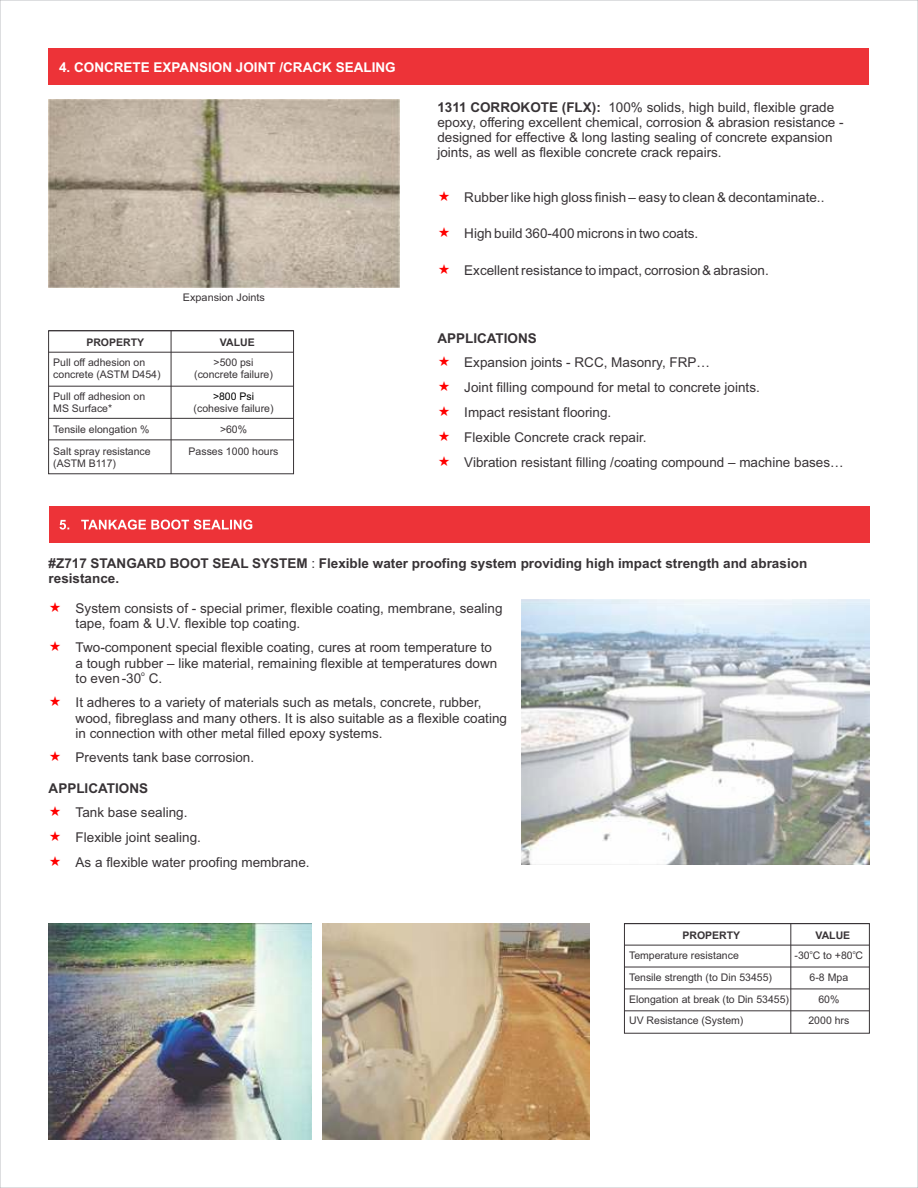
<style>
.page{position:relative;width:918px;height:1188px;background:#fff}
.page>*{position:absolute;margin:0;border:0;box-sizing:border-box;transform-origin:0 0}
.t1{font:13.5px/24.9px "Arial";color:#383336}
.t2{font:700 13.5px/15.1px "Arial";color:#383336}
.t3{font:700 13.5px "Arial";color:#fff}
.t4{font:10.5px "Arial";color:#383336}
.t5{font:700 10.5px "Arial";color:#383336}
.t6{font:10.5px "Arial";color:#000}
.t7{font:6.75px "Arial";color:#383336}
.t8{font:5.25px "Arial";color:#383336}
.s1{font-weight:700}
.s2{font-weight:400}
</style>
<div class="page">
<div style="left:49px;top:506px;width:820px;height:37px;background:#ed3338"></div>
<div style="left:49px;top:49px;width:820px;height:36px;background:#ed3338"></div>
<svg style="left:60px;top:520px;width:192px;height:10px"></svg>
<img style="left:49px;top:99px;width:351px;height:189px">
<div style="left:48px;top:331px;width:246px;height:143px;border:1px solid #383336"></div>
<hr style="left:171px;top:330px;width:1px;height:144px;background:#383336">
<svg style="left:48px;top:330px;width:246px;height:1px"></svg>
<svg style="left:48px;top:352px;width:246px;height:1px"></svg>
<svg style="left:48px;top:386px;width:246px;height:1px"></svg>
<svg style="left:48px;top:418px;width:246px;height:1px"></svg>
<svg style="left:48px;top:439px;width:246px;height:1px"></svg>
<div style="left:624px;top:923px;width:246px;height:110px;border:1px solid #383336"></div>
<hr style="left:791px;top:923px;width:1px;height:110px;background:#383336">
<svg style="left:624px;top:923px;width:246px;height:1px"></svg>
<svg style="left:624px;top:945px;width:246px;height:1px"></svg>
<svg style="left:624px;top:967px;width:246px;height:1px"></svg>
<svg style="left:624px;top:988px;width:246px;height:1px"></svg>
<svg style="left:624px;top:1010px;width:246px;height:1px"></svg>
<img style="left:49px;top:923px;width:262px;height:216px">
<img style="left:522px;top:599px;width:347px;height:266px">
<img style="left:322px;top:923px;width:267px;height:216px">
<p class="t3" style="left:59px;top:62px;width:338px">4. CONCRETE EXPANSION JOINT /CRACK SEALING</p>
<p class="t4" style="left:183px;top:293px;width:84px">Expansion Joints</p>
<p class="t5" style="left:86px;top:338px;width:59px">PROPERTY</p>
<p class="t5" style="left:220px;top:338px;width:36px">VALUE</p>
<p class="t4" style="left:53px;top:359px;width:94px">Pull off adhesion on</p>
<p class="t4" style="left:214px;top:359px;width:41px">&gt;500 psi</p>
<p class="t4" style="left:53px;top:371px;width:109px">concrete (ASTM D454)</p>
<p class="t4" style="left:194px;top:371px;width:80px">(concrete failure)</p>
<p class="t4" style="left:53px;top:392px;width:94px">Pull off adhesion on</p>
<p class="t6" style="left:213px;top:392px;width:43px">&gt;800 Psi</p>
<p class="t4" style="left:53px;top:404px;width:60px">MS Surface*</p>
<p class="t4" style="left:194px;top:404px;width:81px">(cohesive failure)</p>
<p class="t4" style="left:53px;top:426px;width:98px">Tensile elongation %</p>
<p class="t4" style="left:220px;top:426px;width:29px">&gt;60%</p>
<p class="t4" style="left:53px;top:447px;width:99px">Salt spray resistance</p>
<p class="t4" style="left:189px;top:447px;width:91px">Passes 1000 hours</p>
<p class="t4" style="left:53px;top:459px;width:64px">(ASTM B117)</p>
<p class="t1" style="left:437px;top:101px;width:408px;line-height:15.1px"><span class="s1">1311 CORROKOTE (FLX):</span> 100% solids, high build, flexible grade epoxy, offering excellent chemical, corrosion &amp; abrasion resistance - designed for effective &amp; long lasting sealing of concrete expansion joints, as well as flexible concrete crack repairs.</p>
<p class="t1" style="left:464px;top:186px;width:362px">Rubber like high gloss finish – easy to clean &amp; decontaminate..</p>
<p class="t1" style="left:464px;top:222px;width:236px">High build 360-400 microns in two coats.</p>
<p class="t1" style="left:464px;top:259px;width:306px">Excellent resistance to impact, corrosion &amp; abrasion.</p>
<p class="t2" style="left:437px;top:332px;width:101px">APPLICATIONS</p>
<p class="t1" style="left:464px;top:351px;width:381px">Expansion joints - RCC, Masonry, FRP…<br>Joint filling compound for metal to concrete joints.<br>Impact resistant flooring.<br>Flexible Concrete crack repair.<br>Vibration resistant filling /coating compound – machine bases…</p>
<p class="t2" style="left:49px;top:557px;width:760px">#Z717 STANGARD BOOT SEAL SYSTEM <span class="s2">:</span> Flexible water proofing system providing high impact strength and abrasion resistance.</p>
<p class="t1" style="left:76px;top:601px;width:428px;line-height:15.5px">System consists of - special primer, flexible coating, membrane, sealing tape, foam &amp; U.V. flexible top coating.</p>
<p class="t1" style="left:76px;top:641px;width:423px;line-height:15.5px">Two-component special flexible coating, cures at room temperature to a tough rubber – like material, remaining flexible at temperatures down</p>
<p class="t7" style="left:141px;top:671px;width:5px">o</p>
<p class="t1" style="left:76px;top:667px;width:407px;line-height:24.5px">to even -30 C.<br>It adheres to a variety of materials such as metals, concrete, rubber,</p>
<p class="t1" style="left:76px;top:712px;width:433px;line-height:15.1px">wood, fibreglass and many others. It is also suitable as a flexible coating in connection with other metal filled epoxy systems.</p>
<p class="t1" style="left:76px;top:747px;width:180px">Prevents tank base corrosion.</p>
<p class="t2" style="left:49px;top:782px;width:101px">APPLICATIONS</p>
<p class="t1" style="left:76px;top:801px;width:236px">Tank base sealing.<br>Flexible joint sealing.<br>As a flexible water proofing membrane.</p>
<p class="t5" style="left:683px;top:931px;width:59px">PROPERTY</p>
<p class="t5" style="left:816px;top:931px;width:36px">VALUE</p>
<p class="t8" style="left:810px;top:950px;width:4px">o</p>
<p class="t8" style="left:853px;top:950px;width:4px">o</p>
<p class="t4" style="left:629px;top:952px;width:111px">Temperature resistance</p>
<p class="t4" style="left:795px;top:952px;width:70px">-30 C to +80 C</p>
<p class="t4" style="left:629px;top:973px;width:144px">Tensile strength (to Din 53455)</p>
<p class="t4" style="left:810px;top:973px;width:40px">6-8 Mpa</p>
<p class="t4" style="left:629px;top:995px;width:161px">Elongation at break (to Din 53455)</p>
<p class="t4" style="left:818px;top:995px;width:23px">60%</p>
<p class="t4" style="left:629px;top:1017px;width:116px">UV Resistance (System)</p>
<p class="t4" style="left:808px;top:1017px;width:42px">2000 hrs</p>
</div>
